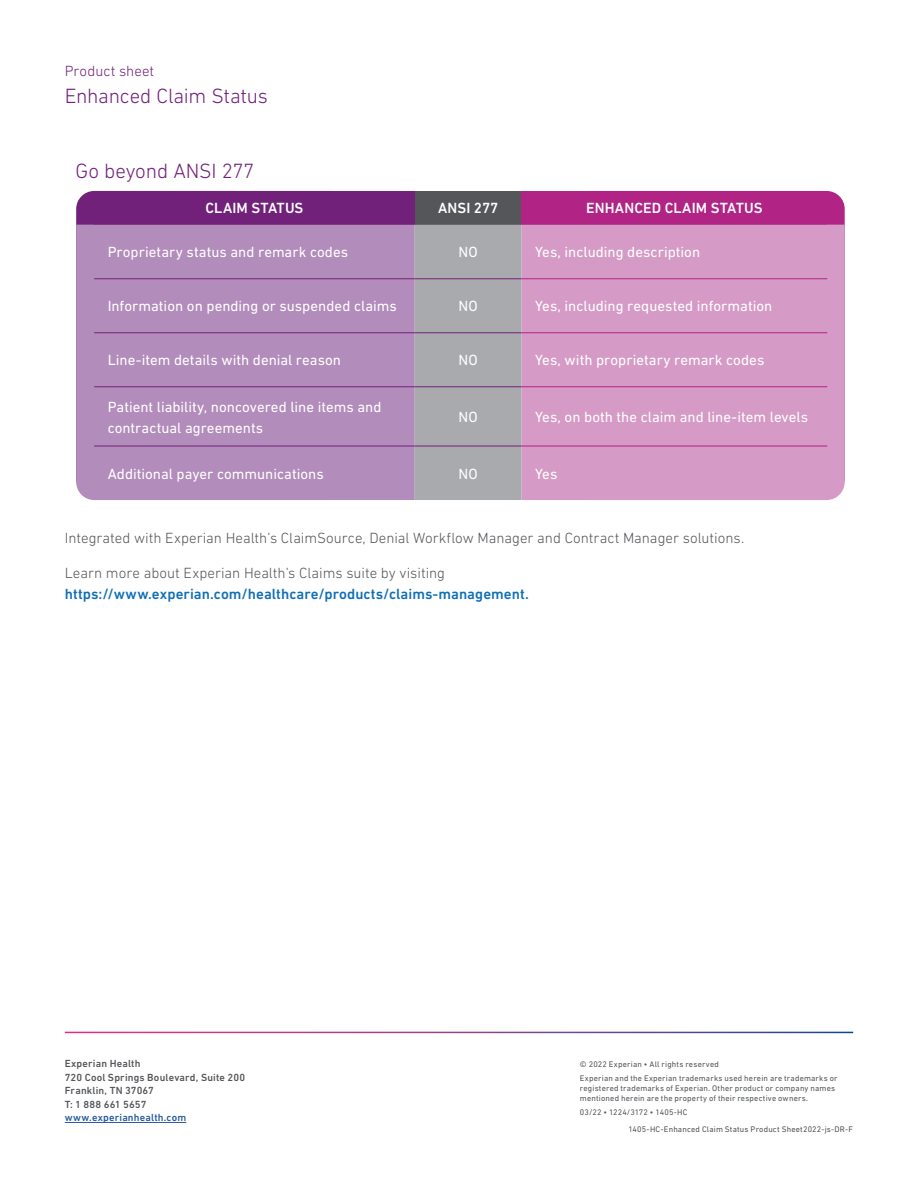
<style>
.page{position:relative;width:918px;height:1188px;background:#fff}
.page>*{position:absolute;margin:0;border:0;box-sizing:border-box;transform-origin:0 0}
.t1{font:300 21px "DIN Next LT Pro";letter-spacing:-.01em;color:#72217b}
.t2{font:15px/21px "DIN Next LT Pro";color:#fff}
.t3{font:300 15px "DIN Next LT Pro";color:#54565a}
.t4{font:500 15px "DIN Next LT Pro";letter-spacing:.005em;color:#0e6eb6}
.t5{font:500 15px "DIN Next LT Pro";letter-spacing:.01em;color:#fff}
.t6{font:300 15px "DIN Next LT Pro";letter-spacing:.005em;color:#72217b}
.t7{font:500 10.5px/13.5px "DIN Next LT Pro";letter-spacing:.015em;color:#54565a}
.t8{font:500 10.5px "DIN Next LT Pro";letter-spacing:.015em;color:#275b9b}
.t9{font:8.25px/14.2px "DIN Next LT Pro";letter-spacing:.02em;color:#54565a}
</style>
<div class="page">
<hr style="left:65px;top:1122px;width:121px;height:1px;background:#275b9b">
<div style="left:76px;top:225px;width:18px;height:275px;background:#b28cbb"></div>
<svg style="left:827px;top:225px;width:18px;height:275px;background:#d59bc6"></svg>
<div style="left:94px;top:191px;width:321px;height:34px;background:#72217b"></div>
<div style="left:415px;top:191px;width:107px;height:34px;background:#54565a"></div>
<div style="left:522px;top:191px;width:305px;height:34px;background:#b12384"></div>
<div style="left:94px;top:225px;width:321px;height:275px;background:#b28cbb"></div>
<div style="left:415px;top:225px;width:107px;height:275px;background:#a9aaad"></div>
<div style="left:522px;top:225px;width:305px;height:275px;background:#d59bc6"></div>
<hr style="left:522px;top:278px;width:305px;height:1px;background:#b12384">
<hr style="left:522px;top:332px;width:305px;height:1px;background:#b12384">
<hr style="left:522px;top:386px;width:305px;height:1px;background:#b12384">
<hr style="left:94px;top:278px;width:321px;height:1px;background:#72217b">
<hr style="left:415px;top:278px;width:107px;height:1px;background:#72217b">
<hr style="left:94px;top:332px;width:321px;height:1px;background:#72217b">
<hr style="left:415px;top:332px;width:107px;height:1px;background:#72217b">
<hr style="left:94px;top:386px;width:321px;height:1px;background:#72217b">
<hr style="left:415px;top:386px;width:107px;height:1px;background:#72217b">
<hr style="left:94px;top:446px;width:321px;height:1px;background:#72217b">
<hr style="left:415px;top:446px;width:107px;height:1px;background:#72217b">
<hr style="left:522px;top:446px;width:305px;height:1px;background:#b12384">
<p class="t6" style="left:65px;top:62px;width:91px">Product sheet</p>
<h1 class="t1" style="left:65px;top:83px;width:205px">Enhanced Claim Status</h1>
<h1 class="t1" style="left:76px;top:159px;width:180px">Go beyond ANSI 277</h1>
<p class="t5" style="left:205px;top:200px;width:100px">CLAIM STATUS</p>
<p class="t5" style="left:438px;top:200px;width:62px">ANSI 277</p>
<p class="t5" style="left:586px;top:200px;width:178px">ENHANCED CLAIM STATUS</p>
<p class="t2" style="left:108px;top:242px;width:242px">Proprietary status and remark codes</p>
<p class="t2" style="left:459px;top:242px;width:21px">NO</p>
<p class="t2" style="left:535px;top:242px;width:167px">Yes, including description</p>
<p class="t2" style="left:108px;top:296px;width:291px">Information on pending or suspended claims</p>
<p class="t2" style="left:459px;top:296px;width:21px">NO</p>
<p class="t2" style="left:535px;top:296px;width:239px">Yes, including requested information</p>
<p class="t2" style="left:108px;top:350px;width:235px">Line-item details with denial reason</p>
<p class="t2" style="left:459px;top:350px;width:21px">NO</p>
<p class="t2" style="left:535px;top:350px;width:231px">Yes, with proprietary remark codes</p>
<p class="t2" style="left:108px;top:396px;width:275px">Patient liability, noncovered line items and contractual agreements</p>
<p class="t2" style="left:459px;top:406px;width:21px">NO</p>
<p class="t2" style="left:535px;top:406px;width:275px">Yes, on both the claim and line-item levels</p>
<p class="t2" style="left:108px;top:463px;width:218px">Additional payer communications</p>
<p class="t2" style="left:459px;top:463px;width:21px">NO</p>
<p class="t2" style="left:535px;top:463px;width:24px">Yes</p>
<p class="t3" style="left:65px;top:530px;width:681px">Integrated with Experian Health’s ClaimSource, Denial Workflow Manager and Contract Manager solutions.</p>
<p class="t3" style="left:65px;top:564px;width:382px">Learn more about Experian Health’s Claims suite by visiting</p>
<p class="t4" style="left:65px;top:585px;width:466px">https://www.experian.com/healthcare/products/claims-management.</p>
<p class="t7" style="left:65px;top:1057px;width:182px">Experian Health<br>720 Cool Springs Boulevard, Suite 200<br>Franklin, TN 37067<br>T: 1 888 661 5657</p>
<p class="t8" style="left:65px;top:1112px;width:123px">www.experianhealth.com</p>
<p class="t9" style="left:580px;top:1057px;width:259px">© 2022 Experian • All rights reserved<br>Experian and the Experian trademarks used herein are trademarks or</p>
<p class="t9" style="left:580px;top:1083px;width:257px;line-height:9.8px">registered trademarks of Experian. Other product or company names mentioned herein are the property of their respective owners.</p>
<p class="t9" style="left:580px;top:1105px;width:109px">03/22 • 1224/3172 • 1405-HC</p>
<p class="t9" style="left:628px;top:1122px;width:226px">1405-HC-Enhanced Claim Status Product Sheet2022-js-DR-F</p>
</div>
